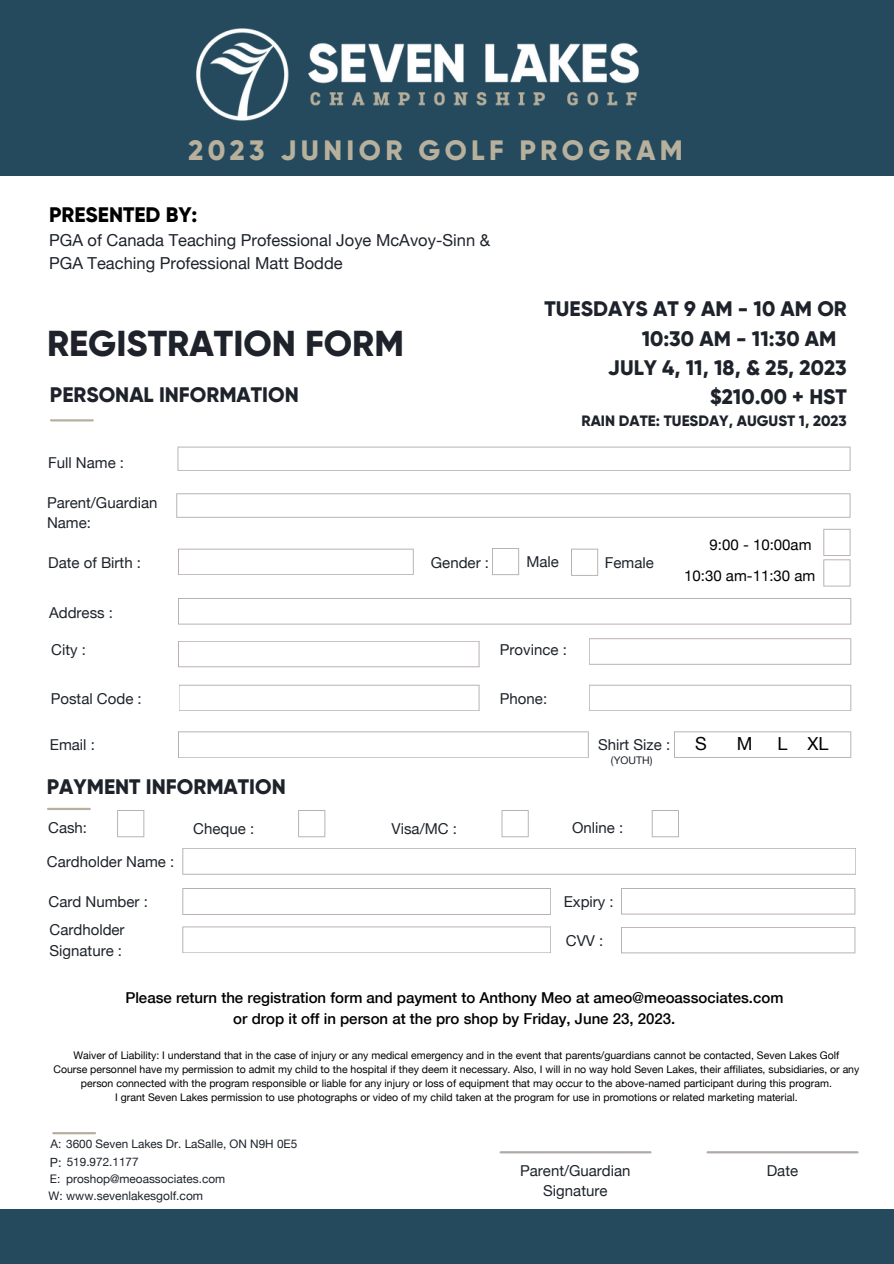
<style>
.page{position:relative;width:894px;height:1264px;background:#fff}
.page>*{position:absolute;margin:0;border:0;box-sizing:border-box;transform-origin:0 0}
.t1{font:800 36px "Gilroy";color:#1e232b}
.t2{font:800 28.05px "Gilroy";letter-spacing:.155em;color:#b7b09c}
.t3{font:800 21px "Gilroy";color:#1e232b}
.t4{font:800 21px "Gilroy";color:#000}
.t5{font:18px "Helvetica Neue";color:#000}
.t6{font:16.5px "Helvetica Neue";color:#1e232b}
.t7{font:15px/20.2px "Helvetica Neue";color:#1e232b}
.t8{font:500 15px "Helvetica Neue";color:#000}
.t9{font:800 15px "Gilroy";color:#1e232b}
.t10{font:15px "Helvetica Neue";color:#000}
.t11{font:12px "Helvetica Neue";color:#1e232b}
.t12{font:11.85px "Helvetica Neue";color:#1e232b}
.t13{font:11.7px "Helvetica Neue";color:#1e232b}
.t14{font:10.5px "Helvetica Neue";color:#000}
.t15{font:10.5px "Helvetica Neue";color:#1e232b}
.s1{font-size:11.85px}
.s2{font-size:12.6px}
</style>
<div class="page">
<div style="left:0;top:1209px;width:893px;height:25px;background:#254a5d"></div>
<div style="left:0;top:1219px;width:893px;height:44px;background:#254a5d"></div>
<div style="left:0;top:0;width:893px;height:175px;background:#254a5d"></div>
<hr style="left:53px;top:1132px;width:42px;height:2px;background:#b7b09c">
<hr style="left:51px;top:419px;width:42px;height:2px;background:#b7b09c">
<svg style="left:178px;top:641px;width:301px;height:26px"></svg>
<svg style="left:589px;top:638px;width:262px;height:26px"></svg>
<svg style="left:177px;top:446px;width:673px;height:25px"></svg>
<svg style="left:176px;top:493px;width:674px;height:24px"></svg>
<svg style="left:492px;top:548px;width:27px;height:27px"></svg>
<svg style="left:571px;top:548px;width:27px;height:28px"></svg>
<svg style="left:178px;top:731px;width:410px;height:27px"></svg>
<svg style="left:178px;top:598px;width:673px;height:26px"></svg>
<img style="left:196px;top:28px;width:443px;height:93px">
<hr style="left:500px;top:1151px;width:150px;height:2px;background:#b2aaa8">
<hr style="left:707px;top:1151px;width:150px;height:2px;background:#b2aaa8">
<svg style="left:178px;top:548px;width:235px;height:27px"></svg>
<svg style="left:179px;top:684px;width:300px;height:27px"></svg>
<svg style="left:589px;top:684px;width:262px;height:27px"></svg>
<hr style="left:48px;top:807px;width:42px;height:3px;background:#b7b09c">
<svg style="left:117px;top:810px;width:27px;height:27px"></svg>
<svg style="left:298px;top:810px;width:27px;height:27px"></svg>
<svg style="left:501px;top:810px;width:27px;height:27px"></svg>
<svg style="left:651px;top:810px;width:27px;height:27px"></svg>
<svg style="left:182px;top:848px;width:674px;height:26px"></svg>
<svg style="left:182px;top:888px;width:369px;height:26px"></svg>
<svg style="left:621px;top:888px;width:234px;height:26px"></svg>
<svg style="left:621px;top:927px;width:234px;height:26px"></svg>
<svg style="left:182px;top:926px;width:369px;height:27px"></svg>
<svg style="left:674px;top:731px;width:177px;height:26px"></svg>
<svg style="left:823px;top:529px;width:27px;height:57px"></svg>
<p class="t2" style="left:188px;top:133px;width:495px">2023 JUNIOR GOLF PROGRAM</p>
<p class="t4" style="left:49px;top:201px;width:150px">PRESENTED BY:</p>
<p class="t6" style="left:49px;top:231px;width:442px">PGA of Canada Teaching Professional Joye McAvoy-Sinn &amp;</p>
<p class="t6" style="left:49px;top:253px;width:295px">PGA Teaching Professional Matt Bodde</p>
<p class="t1" style="left:47px;top:321px;width:358px">REGISTRATION FORM</p>
<p class="t3" style="left:50px;top:382px;width:250px">PERSONAL INFORMATION</p>
<p class="t7" style="left:48px;top:452px;width:77px">Full Name :</p>
<p class="t7" style="left:47px;top:492px;width:112px">Parent/Guardian</p>
<p class="t7" style="left:47px;top:512px;width:45px">Name:</p>
<p class="t7" style="left:48px;top:552px;width:94px">Date of Birth :</p>
<p class="t7" style="left:49px;top:602px;width:65px">Address :</p>
<p class="t7" style="left:431px;top:552px;width:60px">Gender :</p>
<p class="t3" style="left:544px;top:296px;width:303px">TUESDAYS AT 9 AM - 10 AM OR</p>
<p class="t3" style="left:641px;top:325px;width:196px">10:30 AM - 11:30 AM</p>
<p class="t3" style="left:607px;top:355px;width:240px">JULY 4, 11, 18, &amp; 25, 2023</p>
<p class="t3" style="left:710px;top:384px;width:138px">$210.00 + HST</p>
<p class="t9" style="left:581px;top:411px;width:267px">RAIN DATE: TUESDAY, AUGUST 1, 2023</p>
<p class="t7" style="left:526px;top:551px;width:34px">Male</p>
<p class="t7" style="left:604px;top:552px;width:50px">Female</p>
<p class="t10" style="left:709px;top:536px;width:103px">9:00 - 10:00am</p>
<p class="t10" style="left:684px;top:566px;width:132px">10:30 am-11:30 am</p>
<p class="t7" style="left:51px;top:639px;width:36px">City :</p>
<p class="t7" style="left:499px;top:639px;width:68px">Province :</p>
<p class="t7" style="left:51px;top:688px;width:92px">Postal Code :</p>
<p class="t7" style="left:499px;top:688px;width:49px">Phone:</p>
<p class="t7" style="left:50px;top:734px;width:47px">Email :</p>
<p class="t3" style="left:47px;top:773px;width:240px">PAYMENT INFORMATION</p>
<p class="t7" style="left:598px;top:734px;width:73px">Shirt Size :</p>
<p class="t15" style="left:610px;top:754px;width:43px">(YOUTH)</p>
<p class="t7" style="left:48px;top:817px;width:40px">Cash:</p>
<p class="t7" style="left:193px;top:818px;width:62px">Cheque :</p>
<p class="t7" style="left:391px;top:818px;width:67px">Visa/MC :</p>
<p class="t7" style="left:572px;top:817px;width:53px">Online :</p>
<p class="t7" style="left:47px;top:851px;width:129px">Cardholder Name :</p>
<p class="t7" style="left:49px;top:891px;width:101px">Card Number :</p>
<p class="t7" style="left:563px;top:891px;width:52px">Expiry :</p>
<p class="t7" style="left:565px;top:930px;width:39px">CVV :</p>
<p class="t7" style="left:50px;top:919px;width:77px">Cardholder<br>Signature :</p>
<p class="t5" style="left:694px;top:732px;width:13px">S</p>
<p class="t5" style="left:736px;top:732px;width:17px">M</p>
<p class="t5" style="left:777px;top:732px;width:53px">L XL</p>
<p class="t8" style="left:125px;top:988px;width:659px">Please return the registration form and payment to Anthony Meo at ameo@meoassociates.com</p>
<p class="t8" style="left:233px;top:1009px;width:443px">or drop it off in person at the pro shop by Friday, June 23, 2023.</p>
<p class="t14" style="left:74px;top:1049px;width:767px">Waiver of Liability: I understand that in the case of injury or any medical emergency and in the event that parents/guardians cannot be contacted, Seven Lakes Golf</p>
<p class="t14" style="left:53px;top:1063px;width:807px">Course personnel have my permission to admit my child to the hospital if they deem it necessary. Also, I will in no way hold Seven Lakes, their affiliates, subsidiaries, or any</p>
<p class="t14" style="left:81px;top:1077px;width:752px">person connected with the program responsible or liable for any injury or loss of equipment that may occur to the above-named participant during this program.</p>
<p class="t14" style="left:115px;top:1091px;width:683px">I grant Seven Lakes permission to use photographs or video of my child taken at the program for use in promotions or related marketing material.</p>
<p class="t13" style="left:51px;top:1137px;width:248px"><span class="s1">A:</span> 3600 Seven Lakes Dr. LaSalle, ON N9H 0E5</p>
<p class="t13" style="left:50px;top:1154px;width:90px"><span class="s2">P:</span> 519.972.1177</p>
<p class="t12" style="left:50px;top:1171px;width:12px">E:</p>
<p class="t12" style="left:66px;top:1171px;width:160px">proshop@meoassociates.com</p>
<p class="t11" style="left:48px;top:1188px;width:156px"><span class="s1">W:</span> www.sevenlakesgolf.com</p>
<p class="t7" style="left:520px;top:1159px;width:112px">Parent/Guardian</p>
<p class="t7" style="left:766px;top:1159px;width:33px">Date</p>
<p class="t7" style="left:543px;top:1180px;width:66px">Signature</p>
</div>
